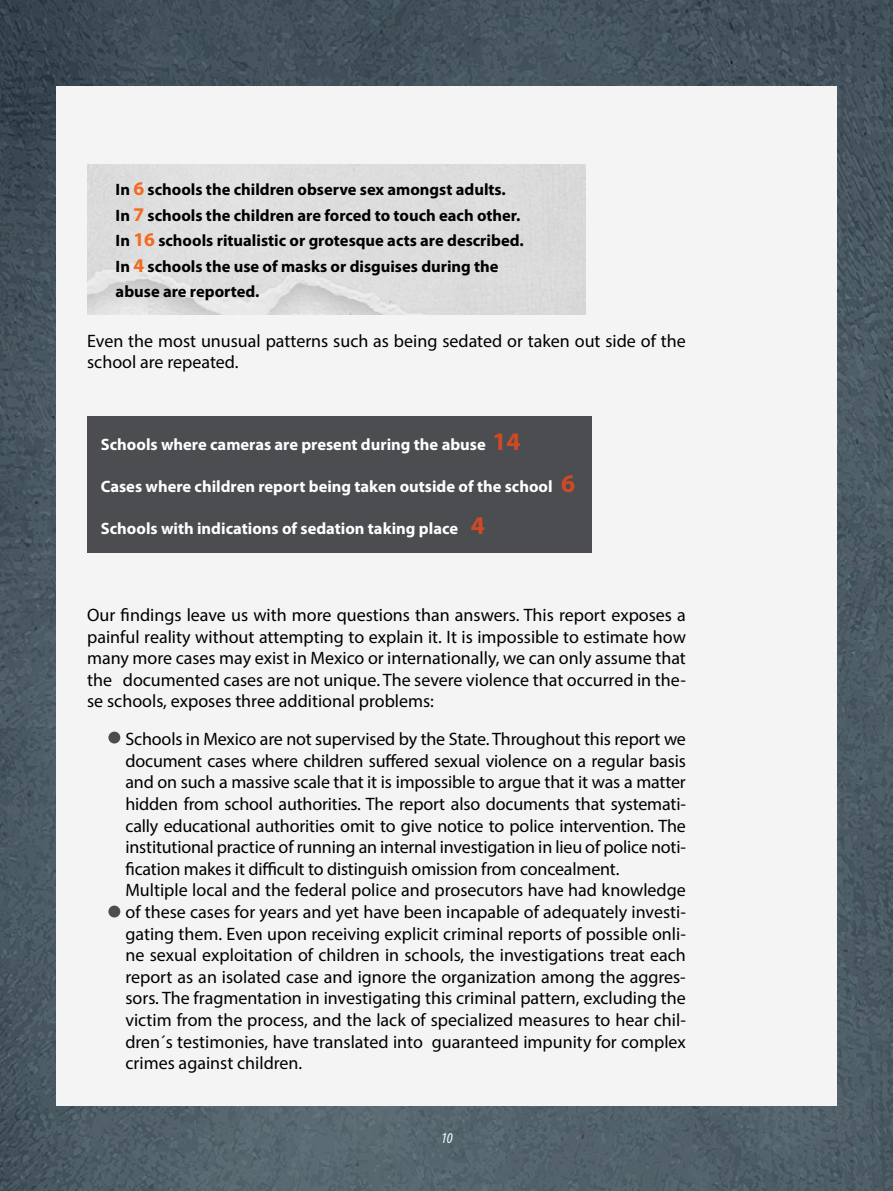
<style>
.page{position:relative;width:893px;height:1191px;background:#fff}
.page>*{position:absolute;margin:0;border:0;box-sizing:border-box;transform-origin:0 0}
.t1{font:18px/21.6px "Myriad Pro";color:#000}
.t2{font:700 16.5px/25.5px "Myriad Pro";color:#000}
.t3{font:700 16.5px "Myriad Pro";color:#fff}
.t4{font:italic 15px "Myriad Variable Concept";color:#fff}
.s1{font-size:19.5px;color:#f26a24}
.s2{font-size:19.5px;color:#f26921}
.s3{font-size:25.5px;color:#d04925}
</style>
<div class="page">
<img style="left:0;top:0;width:893px;height:1191px">
<div style="left:56px;top:86px;width:781px;height:1019px;background:#f4f4f4"></div>
<div style="left:87px;top:417px;width:504px;height:135px;background:#4b4d51"></div>
<div style="left:108px;top:731px;width:12px;height:12px;background:#4b4d51;border-radius:50%"></div>
<div style="left:108px;top:905px;width:12px;height:12px;background:#4b4d51;border-radius:50%"></div>
<p class="t2" style="left:116px;top:176px;width:410px">In <span class="s1">6</span> schools the children observe sex amongst adults.<br>In <span class="s1">7</span> schools the children are forced to touch each other.<br>In <span class="s2">16</span> schools ritualistic or grotesque acts are described.<br>In <span class="s2">4</span> schools the use of masks or disguises during the abuse are reported.</p>
<p class="t1" style="left:87px;top:329px;width:600px">Even the most unusual patterns such as being sedated or taken out side of the school are repeated.</p>
<p class="t3" style="left:101px;top:433px;width:421px">Schools where cameras are present during the abuse <span class="s3">14</span></p>
<p class="t3" style="left:101px;top:475px;width:476px">Cases where children report being taken outside of the school <span class="s3">6</span></p>
<p class="t3" style="left:101px;top:517px;width:386px">Schools with indications of sedation taking place <span class="s3">4</span></p>
<p class="t1" style="left:87px;top:604px;width:600px;text-align:justify">Our findings leave us with more questions than answers. This report exposes a painful reality without attempting to explain it. It is impossible to estimate how many more cases may exist in Mexico or internationally, we can only assume that the documented cases are not unique. The severe violence that occurred in the&shy;se schools, exposes three additional problems:</p>
<p class="t1" style="left:125px;top:728px;width:562px">Schools in Mexico are not supervised by the State. Throughout this report we document cases where children suffered sexual violence on a regular basis and on such a massive scale that it is impossible to argue that it was a matter hidden from school authorities. The report also documents that systemati&shy;cally educational authorities omit to give notice to police intervention. The institutional practice of running an internal investigation in lieu of police noti&shy;fication makes it difficult to distinguish omission from concealment.<br>Multiple local and the federal police and prosecutors have had knowledge of these cases for years and yet have been incapable of adequately investi&shy;gating them. Even upon receiving explicit criminal reports of possible onli&shy;ne sexual exploitation of children in schools, the investigations treat each report as an isolated case and ignore the organization among the aggres&shy;sors. The fragmentation in investigating this criminal pattern, excluding the victim from the process, and the lack of specialized measures to hear chil&shy;dren´s testimonies, have translated into guaranteed impunity for complex crimes against children.</p>
<p class="t4" style="left:441px;top:1128px;width:13px">10</p>
</div>
